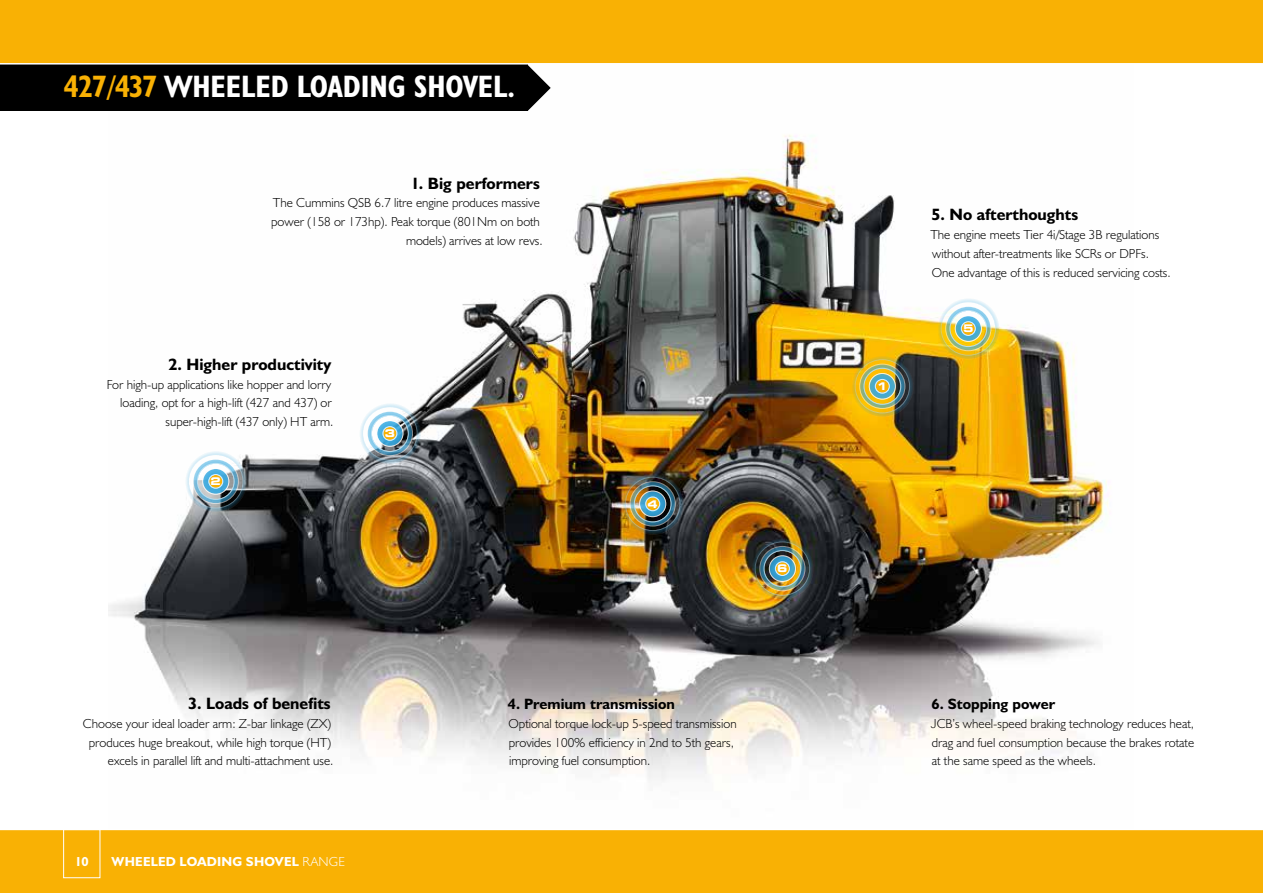
<style>
.page{position:relative;width:1263px;height:893px;background:#fff}
.page>*{position:absolute;margin:0;border:0;box-sizing:border-box;transform-origin:0 0}
.t1{font:31.2px "JCB Bold Condensed";color:#fff}
.t2{font:16.5px "JCB Bold";color:#000}
.t3{font:15px "JCB Bold";color:#000}
.t4{font:13.2px/18.8px "JCB Light";color:#000;text-align:right}
.t5{font:13.2px "JCB Bold";letter-spacing:.02em;color:#fff}
.t6{font:700 expanded 10.5px "Square 721 BT";color:#fff}
.s1{color:#f9b104}
.s2{font-family:"JCB Light"}
</style>
<div class="page">
<img style="left:108px;top:134px;width:1000px;height:647px">
<svg style="left:528px;top:65px;width:23px;height:46px"></svg>
<div style="left:0;top:54px;width:528px;height:57px;background:#000"></div>
<div style="left:0;top:0;width:1263px;height:64px;background:#f9b104"></div>
<svg style="left:184px;top:450px;width:64px;height:63px"></svg>
<svg style="left:358px;top:402px;width:64px;height:63px"></svg>
<img style="left:620px;top:472px;width:65px;height:63px">
<img style="left:936px;top:297px;width:64px;height:63px">
<img style="left:750px;top:537px;width:65px;height:63px">
<img style="left:850px;top:355px;width:64px;height:63px">
<div style="left:0;top:829px;width:1263px;height:64px;background:#f9b104"></div>
<hr style="left:0;top:829px;width:1263px;height:1px;background:#fff">
<hr style="left:0;top:63px;width:1263px;height:2px;background:#fff">
<div style="left:63px;top:829px;width:37px;height:49px;border:1px solid #fff"></div>
<h1 class="t1" style="left:64px;top:67px;width:453px"><span class="s1">427/437</span> WHEELED LOADING SHOVEL.</h1>
<p class="t2" style="left:411px;top:173px;width:130px">1. Big performers</p>
<p class="t4" style="left:271px;top:193px;width:273px">The Cummins QSB 6.7 litre engine produces massive power (158 or 173hp). Peak torque (801Nm on both models) arrives at low revs.</p>
<p class="t2" style="left:169px;top:354px;width:164px">2. Higher productivity</p>
<p class="t4" style="left:107px;top:374px;width:228px">For high-up applications like hopper and lorry loading, opt for a high-lift (427 and 437) or super-high-lift (437 only) HT arm.</p>
<p class="t6" style="left:211px;top:475px;width:12px">2</p>
<p class="t6" style="left:385px;top:427px;width:12px">3</p>
<p class="t6" style="left:648px;top:498px;width:12px">4</p>
<p class="t6" style="left:777px;top:562px;width:12px">6</p>
<p class="t2" style="left:188px;top:693px;width:144px">3. Loads of benefits</p>
<p class="t4" style="left:83px;top:714px;width:252px">Choose your ideal loader arm: Z-bar linkage (ZX) produces huge breakout, while high torque (HT) excels in parallel lift and multi-attachment use.</p>
<p class="t5" style="left:75px;top:853px;width:15px">10</p>
<p class="t5" style="left:112px;top:853px;width:235px">WHEELED LOADING SHOVEL <span class="s2">RANGE</span></p>
<p class="t3" style="left:508px;top:695px;width:168px">4. Premium transmission</p>
<p class="t4" style="left:509px;top:714px;width:229px;text-align:left">Optional torque lock-up 5-speed transmission provides 100% efficiency in 2nd to 5th gears, improving fuel consumption.</p>
<p class="t6" style="left:877px;top:380px;width:12px">1</p>
<p class="t2" style="left:932px;top:204px;width:148px">5. No afterthoughts</p>
<p class="t4" style="left:930px;top:225px;width:242px;text-align:left">The engine meets Tier 4i/Stage 3B regulations without after-treatments like SCRs or DPFs.<br>One advantage of this is reduced servicing costs.</p>
<p class="t6" style="left:963px;top:322px;width:12px">5</p>
<p class="t3" style="left:931px;top:695px;width:125px">6. Stopping power</p>
<p class="t4" style="left:931px;top:714px;width:265px;text-align:justify">JCB’s wheel-speed braking technology reduces heat, drag and fuel consumption because the brakes rotate at the same speed as the wheels.</p>
</div>
